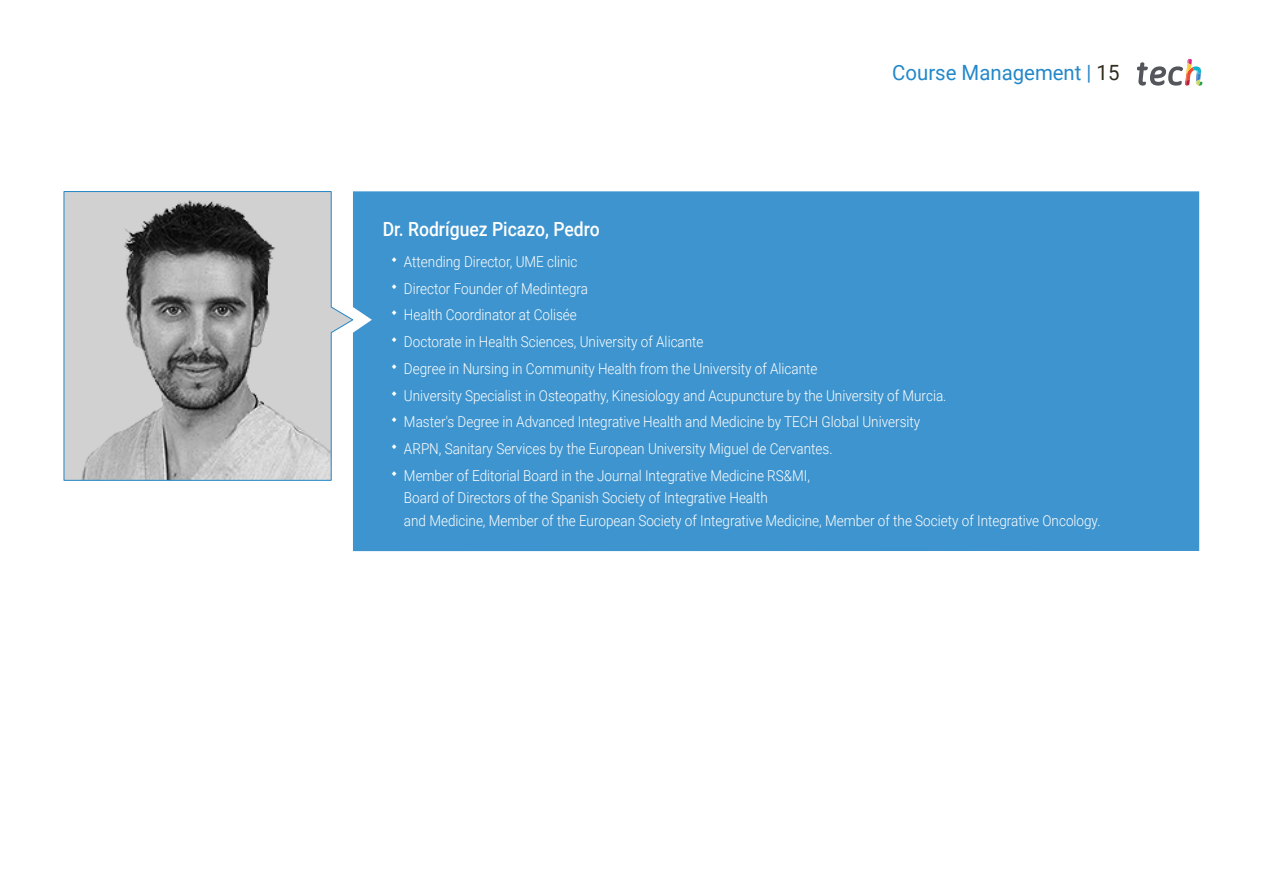
<style>
.page{position:relative;width:1263px;height:893px;background:#fff}
.page>*{position:absolute;margin:0;border:0;box-sizing:border-box;transform-origin:0 0}
.t1{font:21px "Roboto";color:#2488c9}
.t2{font:500 19.5px "Roboto";color:#fff;scale:.9 1}
.t3{font:300 15px/26.7px "Roboto";color:#fff;scale:.9 1}
.s1{color:#312e20}
</style>
<div class="page">
<svg style="left:1137px;top:59px;width:65px;height:27px"></svg>
<div style="left:353px;top:191px;width:846px;height:360px;background:#3e94ce"></div>
<svg style="left:64px;top:191px;width:289px;height:290px;background:#b0b2b2"></svg>
<svg style="left:392px;top:257px;width:5px;height:5px"></svg>
<svg style="left:392px;top:284px;width:5px;height:5px"></svg>
<svg style="left:392px;top:310px;width:5px;height:5px"></svg>
<svg style="left:392px;top:337px;width:5px;height:5px"></svg>
<svg style="left:392px;top:364px;width:5px;height:5px"></svg>
<svg style="left:392px;top:391px;width:5px;height:5px"></svg>
<svg style="left:392px;top:417px;width:5px;height:5px"></svg>
<svg style="left:392px;top:444px;width:5px;height:5px"></svg>
<svg style="left:392px;top:471px;width:5px;height:5px"></svg>
<h1 class="t1" style="left:892px;top:57px;width:229px">Course Management | <span class="s1">15</span></h1>
<h2 class="t2" style="left:383px;top:215px;width:243px">Dr. Rodríguez Picazo, Pedro</h2>
<p class="t3" style="left:404px;top:247px;width:604px">Attending Director, UME clinic<br>Director Founder of Medintegra<br>Health Coordinator at Colisée<br>Doctorate in Health Sciences, University of Alicante<br>Degree in Nursing in Community Health from the University of Alicante<br>University Specialist in Osteopathy, Kinesiology and Acupuncture by the University of Murcia.<br>Master's Degree in Advanced Integrative Health and Medicine by TECH Global University ARPN, Sanitary Services by the European University Miguel de Cervantes.<br>Member of Editorial Board in the Journal Integrative Medicine RS&amp;MI,</p>
<p class="t3" style="left:404px;top:486px;width:775px;line-height:22.5px">Board of Directors of the Spanish Society of Integrative Health<br>and Medicine, Member of the European Society of Integrative Medicine, Member of the Society of Integrative Oncology.</p>
</div>
